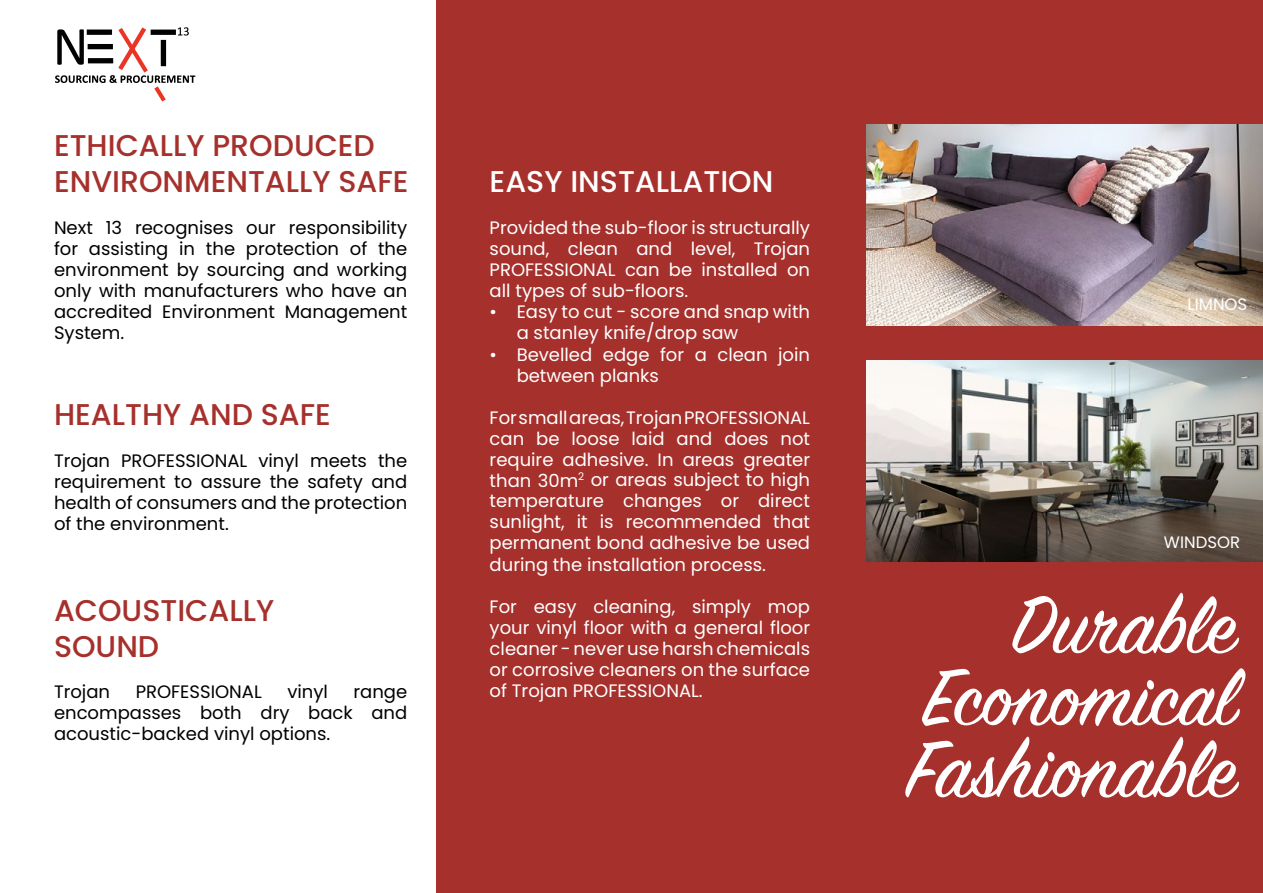
<style>
.page{position:relative;width:1263px;height:893px;background:#fff}
.page>*{position:absolute;margin:0;border:0;box-sizing:border-box;transform-origin:0 0}
.t1{font:90px/72px "Sign Painter House Script";color:#fff;text-align:justify}
.t2{font:500 30px/36px "Poppins";color:#a6302c}
.t3{font:500 30px "Poppins";color:#fff}
.t4{font:18px/21px "Poppins";color:#fff;text-align:justify}
.t5{font:18px/21px "Poppins";color:#000;text-align:justify}
.t6{font:16.5px "Poppins";color:#fff}
</style>
<div class="page">
<div style="left:436px;top:0;width:827px;height:893px;background:#a6302c"></div>
<svg style="left:55px;top:27px;width:140px;height:75px"></svg>
<img style="left:866px;top:361px;width:397px;height:200px">
<img style="left:866px;top:125px;width:397px;height:200px">
<h2 class="t2" style="left:54px;top:128px;width:356px">ETHICALLY PRODUCED<br>ENVIRONMENTALLY SAFE</h2>
<p class="t5" style="left:54px;top:218px;width:355px">Next 13 recognises our responsibility for assisting in the protection of the environment by sourcing and working only with manufacturers who have an accredited Environment Management System.</p>
<h2 class="t2" style="left:54px;top:396px;width:278px">HEALTHY AND SAFE</h2>
<p class="t5" style="left:54px;top:450px;width:355px">Trojan PROFESSIONAL vinyl meets the requirement to assure the safety and health of consumers and the protection of the environment.</p>
<h2 class="t2" style="left:54px;top:592px;width:222px">ACOUSTICALLY<br>SOUND</h2>
<p class="t5" style="left:54px;top:682px;width:58px">Trojan</p>
<p class="t5" style="left:136px;top:682px;width:128px">PROFESSIONAL</p>
<p class="t5" style="left:287px;top:682px;width:42px">vinyl</p>
<p class="t5" style="left:54px;top:682px;width:355px;text-indent:300px">range encompasses both dry back and acoustic-backed vinyl options.</p>
<h2 class="t3" style="left:490px;top:165px;width:285px">EASY INSTALLATION</h2>
<p class="t4" style="left:490px;top:218px;width:322px">Provided the sub-floor is structurally sound, clean and level, Trojan PROFESSIONAL can be installed on all types of sub-floors.</p>
<p class="t4" style="left:517px;top:302px;width:295px;text-indent:-27px">• Easy to cut - score and snap with a stanley knife/drop saw</p>
<p class="t4" style="left:517px;top:344px;width:295px;text-indent:-27px">• Bevelled edge for a clean join between planks</p>
<p class="t4" style="left:490px;top:407px;width:322px">For small areas, Trojan PROFESSIONAL can be loose laid and does not require adhesive. In areas greater than 30m<sup>2</sup> or areas subject to high temperature changes or direct sunlight, it is recommended that permanent bond adhesive be used during the installation process.</p>
<p class="t4" style="left:490px;top:596px;width:322px">For easy cleaning, simply mop your vinyl floor with a general floor cleaner - never use harsh chemicals or corrosive cleaners on the surface of Trojan PROFESSIONAL.</p>
<p class="t6" style="left:1187px;top:295px;width:61px">LIMNOS</p>
<p class="t6" style="left:1164px;top:533px;width:78px">WINDSOR</p>
<h1 class="t1" style="left:907px;top:597px;width:330px;text-indent:104px">Durable Economical Fashionable</h1>
</div>
